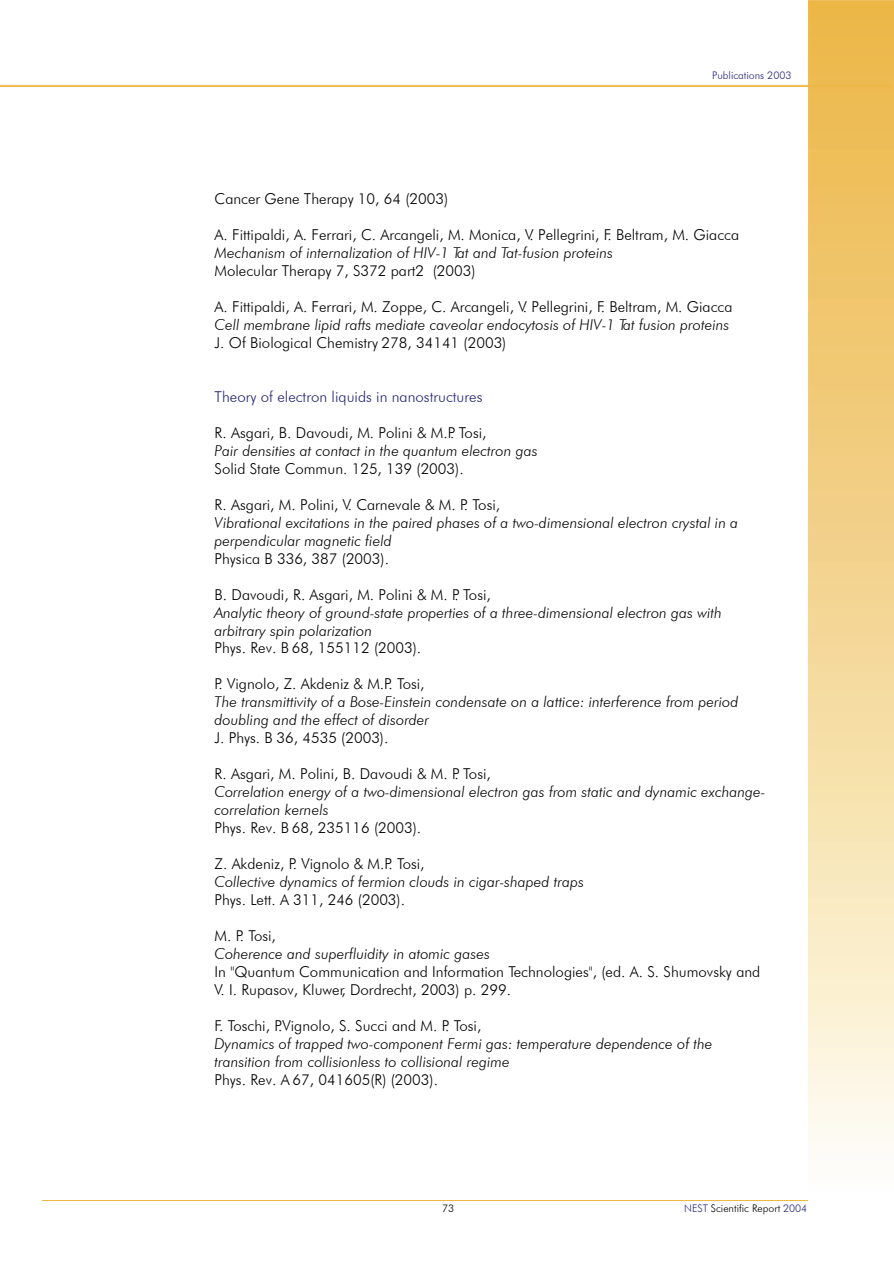
<style>
.page{position:relative;width:894px;height:1263px;background:#fff}
.page>*{position:absolute;margin:0;border:0;box-sizing:border-box;transform-origin:0 0}
.t1{font:italic 15px/18px "Futura Lt BT";color:#000}
.t2{font:15px/18px "Futura Lt BT";color:#000}
.t3{font:700 15px "Futura Lt BT";color:#262678}
.t4{font:10.5px "Futura Lt BT";color:#000}
.t5{font:10.5px "Futura Lt BT";color:#242678}
.s1{font-weight:700}
.s2{font-style:normal}
.s3{font-weight:700;font-style:normal}
.s4{color:#262678}
</style>
<div class="page">
<hr style="left:42px;top:1200px;width:765px;height:1px;background:#edb845">
<svg style="left:808px;top:0;width:86px;height:1146px"></svg>
<div style="left:0;top:85px;width:891px;height:2px;border:1px solid #edb845"></div>
<p class="t5" style="left:712px;top:71px;width:81px">Publications 2003</p>
<p class="t2" style="left:215px;top:191px;width:235px">Cancer Gene Therapy <span class="s1">10,</span> 64 (2003)</p>
<p class="t2" style="left:215px;top:227px;width:526px">A. Fittipaldi, A. Ferrari, C. Arcangeli, M. Monica, V. Pellegrini, F. Beltram, M. Giacca</p>
<p class="t1" style="left:215px;top:245px;width:400px">Mechanism of internalization of HIV-1 Tat and Tat-fusion proteins<br><span class="s2">Molecular Therapy</span> <span class="s3">7,</span> <span class="s2">S372 part2 (2003)</span></p>
<p class="t2" style="left:215px;top:299px;width:519px">A. Fittipaldi, A. Ferrari, M. Zoppe, C. Arcangeli, V. Pellegrini, F. Beltram, M. Giacca</p>
<p class="t1" style="left:215px;top:317px;width:516px">Cell membrane lipid rafts mediate caveolar endocytosis of HIV-1 Tat fusion proteins<br><span class="s2">J. Of Biological Chemistry</span> <span class="s3">278,</span> <span class="s2">34141 (2003)</span></p>
<p class="t3" style="left:215px;top:390px;width:269px">Theory of electron liquids in nanostructures</p>
<p class="t2" style="left:215px;top:425px;width:273px">R. Asgari, B. Davoudi, M. Polini &amp; M.P. Tosi,</p>
<p class="t1" style="left:215px;top:443px;width:325px">Pair densities at contact in the quantum electron gas<br><span class="s2">Solid State Commun.</span> <span class="s3">125,</span> <span class="s2">139 (2003).</span></p>
<p class="t2" style="left:215px;top:497px;width:287px">R. Asgari, M. Polini, V. Carnevale &amp; M. P. Tosi,</p>
<p class="t1" style="left:215px;top:515px;width:525px">Vibrational excitations in the paired phases of a two-dimensional electron crystal in a perpendicular magnetic field<br><span class="s2">Physica B</span> <span class="s3">336,</span> <span class="s2">387 (2003).</span></p>
<p class="t2" style="left:215px;top:587px;width:278px">B. Davoudi, R. Asgari, M. Polini &amp; M. P. Tosi,</p>
<p class="t1" style="left:215px;top:605px;width:509px">Analytic theory of ground-state properties of a three-dimensional electron gas with arbitrary spin polarization<br><span class="s2">Phys. Rev. B</span> <span class="s3">68,</span> <span class="s2">155112 (2003).</span></p>
<p class="t2" style="left:215px;top:677px;width:211px">P. Vignolo, Z. Akdeniz &amp; M.P. Tosi,</p>
<p class="t1" style="left:215px;top:694px;width:525px">The transmittivity of a Bose-Einstein condensate on a lattice: interference from period doubling and the effect of disorder<br><span class="s2">J. Phys. B</span> <span class="s3">36,</span> <span class="s2">4535 (2003).</span></p>
<p class="t2" style="left:215px;top:766px;width:278px">R. Asgari, M. Polini, B. Davoudi &amp; M. P. Tosi,</p>
<p class="t1" style="left:215px;top:784px;width:552px">Correlation energy of a two-dimensional electron gas from static and dynamic exchange&shy;correlation kernels<br><span class="s2">Phys. Rev. B</span> <span class="s3">68,</span> <span class="s2">235116 (2003).</span></p>
<p class="t2" style="left:215px;top:856px;width:211px">Z. Akdeniz, P. Vignolo &amp; M.P. Tosi,</p>
<p class="t1" style="left:215px;top:874px;width:371px">Collective dynamics of fermion clouds in cigar-shaped traps<br><span class="s2">Phys. Lett. A</span> <span class="s3">311,</span> <span class="s2">246 (2003).</span></p>
<p class="t2" style="left:215px;top:928px;width:63px">M. P. Tosi,</p>
<p class="t1" style="left:215px;top:946px;width:277px">Coherence and superfluidity in atomic gases</p>
<p class="t2" style="left:215px;top:964px;width:547px">In "Quantum Communication and Information Technologies", (ed. A. S. Shumovsky and<br>V. I. Rupasov, Kluwer, Dordrecht, 2003) p. 299.</p>
<p class="t2" style="left:215px;top:1018px;width:268px">F. Toschi, P.Vignolo, S. Succi and M. P. Tosi,</p>
<p class="t1" style="left:215px;top:1036px;width:500px">Dynamics of trapped two-component Fermi gas: temperature dependence of the transition from collisionless to collisional regime<br><span class="s2">Phys. Rev. A</span> <span class="s3">67,</span> <span class="s2">041605(R) (2003).</span></p>
<p class="t4" style="left:442px;top:1204px;width:14px">73</p>
<p class="t4" style="left:684px;top:1204px;width:125px"><span class="s4">NEST</span> Scientific Report <span class="s4">2004</span></p>
</div>
